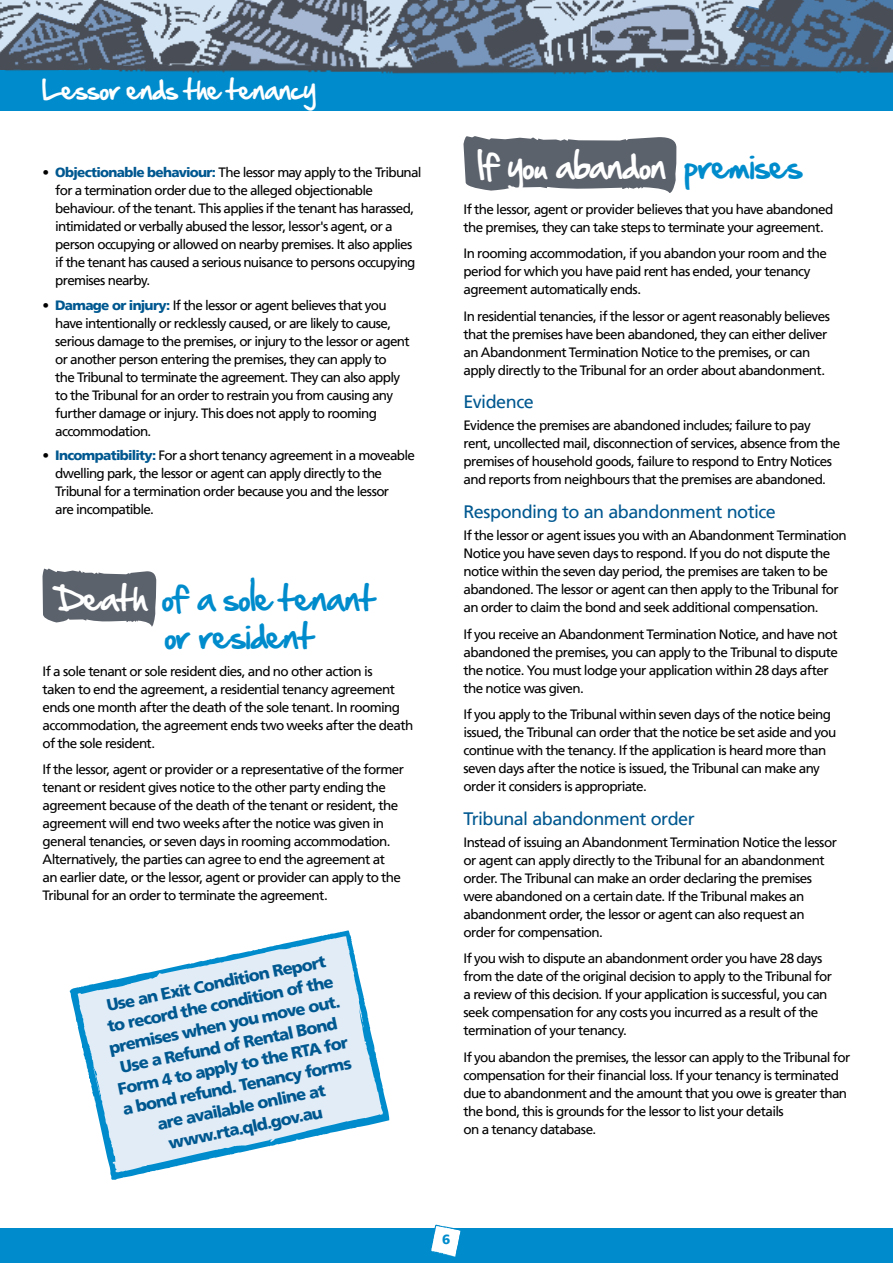
<style>
.page{position:relative;width:893px;height:1263px;background:#fff}
.page>*{position:absolute;margin:0;border:0;box-sizing:border-box;transform-origin:0 0}
.t1{font:30px/37.5px "Hand Of Sean";letter-spacing:.02em;color:#008ccc}
.t2{font:30px "Hand Of Sean";letter-spacing:.01em;color:#fff}
.t3{font:24px "Hand Of Sean";letter-spacing:.025em;color:#fff}
.t4{font:18px "Frutiger LT";letter-spacing:-.03em;color:#005890}
.t5{font:900 16.5px/21px "Frutiger LT";color:#005890;text-align:center}
.t6{font:13.5px/18px "Frutiger LT";letter-spacing:-.045em;color:#000}
.t7{font:900 13.5px "Frutiger LT";color:#008ccc}
.s1{font-weight:900}
.s2{font-weight:900;color:#005890}
.s3{color:#fff}
.s4{color:#008ccc}
</style>
<div class="page">
<div style="left:0;top:1228px;width:893px;height:35px;background:#008ccc"></div>
<div style="left:0;top:0;width:893px;height:111px;background:#008ccc"></div>
<svg style="left:431px;top:1224px;width:30px;height:33px"></svg>
<img style="left:0;top:0;width:893px;height:51px">
<img style="left:0;top:51px;width:893px;height:23px">
<svg style="left:463px;top:136px;width:214px;height:57px;background:#747981"></svg>
<svg style="left:42px;top:568px;width:115px;height:59px"></svg>
<svg style="left:70px;top:930px;width:319px;height:250px"></svg>
<svg style="left:78px;top:936px;width:305px;height:237px;fill:#e1ecf7"></svg>
<h2 class="t3" style="left:43px;top:68px;width:275px">Lessor ends the tenancy</h2>
<p class="t6" style="left:55px;top:164px;width:368px;text-indent:-13px"><span class="s1">•</span> <span class="s2">Objectionable behaviour:</span> The lessor may apply to the Tribunal for a termination order due to the alleged objectionable behaviour. of the tenant. This applies if the tenant has harassed, intimidated or verbally abused the lessor, lessor's agent, or a person occupying or allowed on nearby premises. It also applies if the tenant has caused a serious nuisance to persons occupying premises nearby.</p>
<p class="t6" style="left:55px;top:296px;width:356px;text-indent:-13px"><span class="s1">•</span> <span class="s2">Damage or injury:</span> If the lessor or agent believes that you have intentionally or recklessly caused, or are likely to cause, serious damage to the premises, or injury to the lessor or agent or another person entering the premises, they can apply to the Tribunal to terminate the agreement. They can also apply to the Tribunal for an order to restrain you from causing any further damage or injury. This does not apply to rooming accommodation.</p>
<p class="t6" style="left:55px;top:446px;width:361px;text-indent:-13px"><span class="s1">•</span> <span class="s2">Incompatibility:</span> For a short tenancy agreement in a moveable dwelling park, the lessor or agent can apply directly to the Tribunal for a termination order because you and the lessor<br>are incompatible.</p>
<h1 class="t1" style="left:165px;top:579px;width:211px;text-indent:-108px"><span class="s3">Death</span> of a sole tenant or resident</h1>
<p class="t6" style="left:43px;top:662px;width:372px">If a sole tenant or sole resident dies, and no other action is<br>taken to end the agreement, a residential tenancy agreement ends one month after the death of the sole tenant. In rooming accommodation, the agreement ends two weeks after the death of the sole resident.</p>
<p class="t6" style="left:43px;top:761px;width:363px">If the lessor, agent or provider or a representative of the former tenant or resident gives notice to the other party ending the agreement because of the death of the tenant or resident, the agreement will end two weeks after the notice was given in general tenancies, or seven days in rooming accommodation.<br>Alternatively, the parties can agree to end the agreement at<br>an earlier date, or the lessor, agent or provider can apply to the Tribunal for an order to terminate the agreement.</p>
<p class="t5" style="left:99px;top:995px;width:237px;rotate:-11deg">Use an Exit Condition Report to record the condition of the premises when you move out.<br>Use a Refund of Rental Bond<br>Form 4 to apply to the RTA for a bond refund. Tenancy forms are available online at www.rta.qld.gov.au</p>
<h1 class="t2" style="left:478px;top:139px;width:326px">If you abandon <span class="s4">premises</span></h1>
<p class="t6" style="left:463px;top:200px;width:371px">If the lessor, agent or provider believes that you have abandoned the premises, they can take steps to terminate your agreement.</p>
<p class="t6" style="left:463px;top:244px;width:365px">In rooming accommodation, if you abandon your room and the period for which you have paid rent has ended, your tenancy agreement automatically ends.</p>
<p class="t6" style="left:463px;top:307px;width:368px">In residential tenancies, if the lessor or agent reasonably believes that the premises have been abandoned, they can either deliver an Abandonment Termination Notice to the premises, or can apply directly to the Tribunal for an order about abandonment.</p>
<h3 class="t4" style="left:463px;top:391px;width:72px">Evidence</h3>
<p class="t6" style="left:463px;top:417px;width:378px">Evidence the premises are abandoned includes; failure to pay rent, uncollected mail, disconnection of services, absence from the premises of household goods, failure to respond to Entry Notices and reports from neighbours that the premises are abandoned.</p>
<h3 class="t4" style="left:463px;top:501px;width:314px">Responding to an abandonment notice</h3>
<p class="t6" style="left:463px;top:526px;width:385px">If the lessor or agent issues you with an Abandonment Termination Notice you have seven days to respond. If you do not dispute the notice within the seven day period, the premises are taken to be abandoned. The lessor or agent can then apply to the Tribunal for an order to claim the bond and seek additional compensation.</p>
<p class="t6" style="left:463px;top:625px;width:376px">If you receive an Abandonment Termination Notice, and have not abandoned the premises, you can apply to the Tribunal to dispute the notice. You must lodge your application within 28 days after the notice was given.</p>
<p class="t6" style="left:463px;top:705px;width:374px">If you apply to the Tribunal within seven days of the notice being issued, the Tribunal can order that the notice be set aside and you continue with the tenancy. If the application is heard more than seven days after the notice is issued, the Tribunal can make any order it considers is appropriate.</p>
<h3 class="t4" style="left:463px;top:808px;width:233px">Tribunal abandonment order</h3>
<p class="t6" style="left:463px;top:833px;width:375px">Instead of issuing an Abandonment Termination Notice the lessor or agent can apply directly to the Tribunal for an abandonment order. The Tribunal can make an order declaring the premises were abandoned on a certain date. If the Tribunal makes an abandonment order, the lessor or agent can also request an order for compensation.</p>
<p class="t6" style="left:463px;top:950px;width:370px">If you wish to dispute an abandonment order you have 28 days from the date of the original decision to apply to the Tribunal for a review of this decision. If your application is successful, you can seek compensation for any costs you incurred as a result of the termination of your tenancy.</p>
<p class="t6" style="left:463px;top:1048px;width:388px">If you abandon the premises, the lessor can apply to the Tribunal for compensation for their financial loss. If your tenancy is terminated due to abandonment and the amount that you owe is greater than the bond, this is grounds for the lessor to list your details<br>on a tenancy database.</p>
<p class="t7" style="left:442px;top:1231px;width:10px">6</p>
</div>
